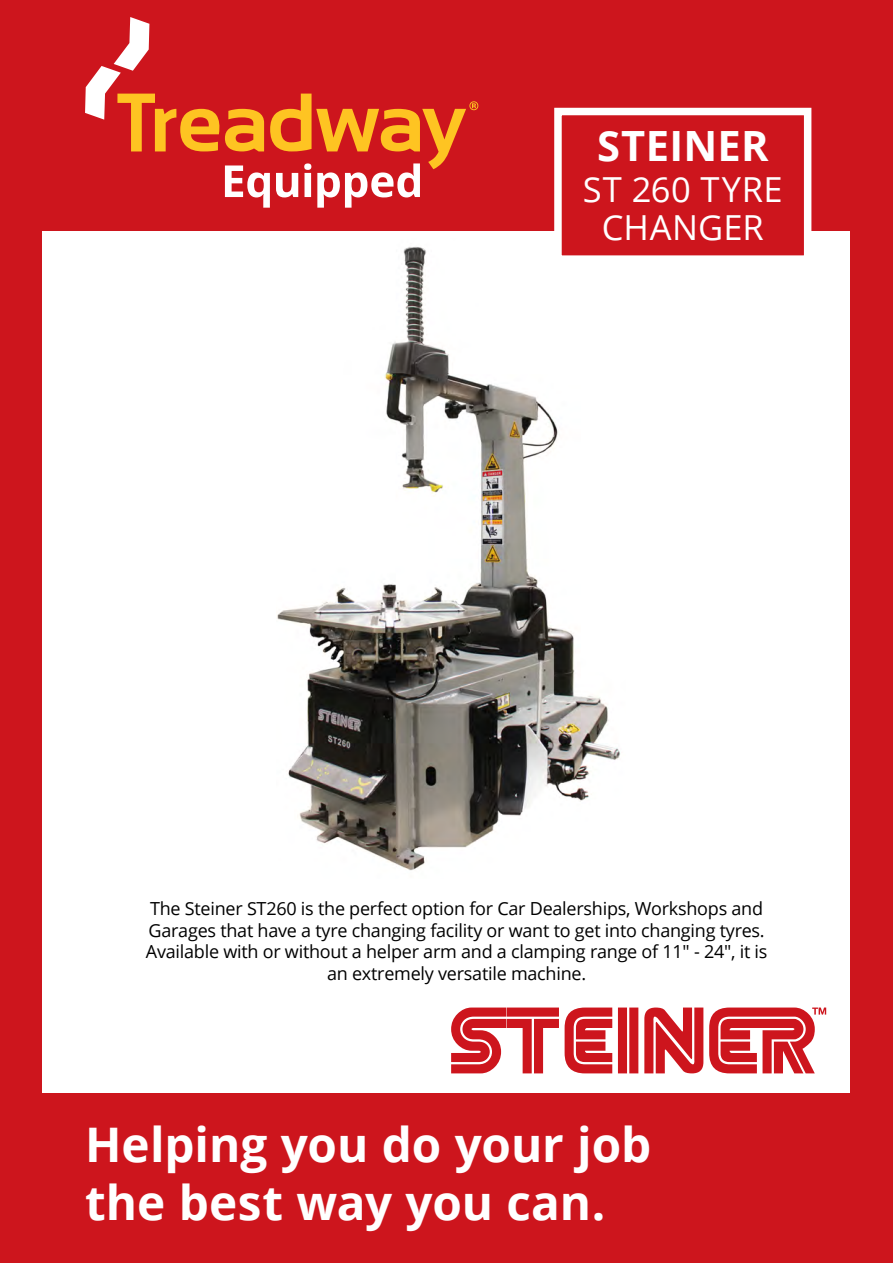
<style>
.page{position:relative;width:893px;height:1263px;background:#cd151d}
.page>*{position:absolute;margin:0;border:0;box-sizing:border-box;transform-origin:0 0}
.t1{font:700 47.7px/57.3px "Open Sans";color:#fff}
.t2{font:700 41.7px "Open Sans";letter-spacing:.01em;color:#fff}
.t3{font:34.5px/38.4px "Open Sans";letter-spacing:.015em;color:#fff;text-align:center}
.t4{font:18px/21.6px "Open Sans";letter-spacing:-.015em;color:#000;text-align:center}
</style>
<div class="page">
<div style="left:43px;top:232px;width:807px;height:861px;background:#fff"></div>
<svg style="left:85px;top:17px;width:393px;height:191px"></svg>
<svg style="left:451px;top:1007px;width:375px;height:66px"></svg>
<img style="left:277px;top:246px;width:343px;height:625px">
<div style="left:554px;top:108px;width:257px;height:155px;background:#cd151d;border:8px solid #fff"></div>
<h2 class="t2" style="left:597px;top:116px;width:173px">STEINER</h2>
<h3 class="t3" style="left:583px;top:169px;width:201px">ST 260 TYRE<br>CHANGER</h3>
<p class="t4" style="left:146px;top:897px;width:623px">The Steiner ST260 is the perfect option for Car Dealerships, Workshops and Garages that have a tyre changing facility or want to get into changing tyres.<br>Available with or without a helper arm and a clamping range of 11" - 24", it is an extremely versatile machine.</p>
<h1 class="t1" style="left:85px;top:1115px;width:568px">Helping you do your job the best way you can.</h1>
</div>
